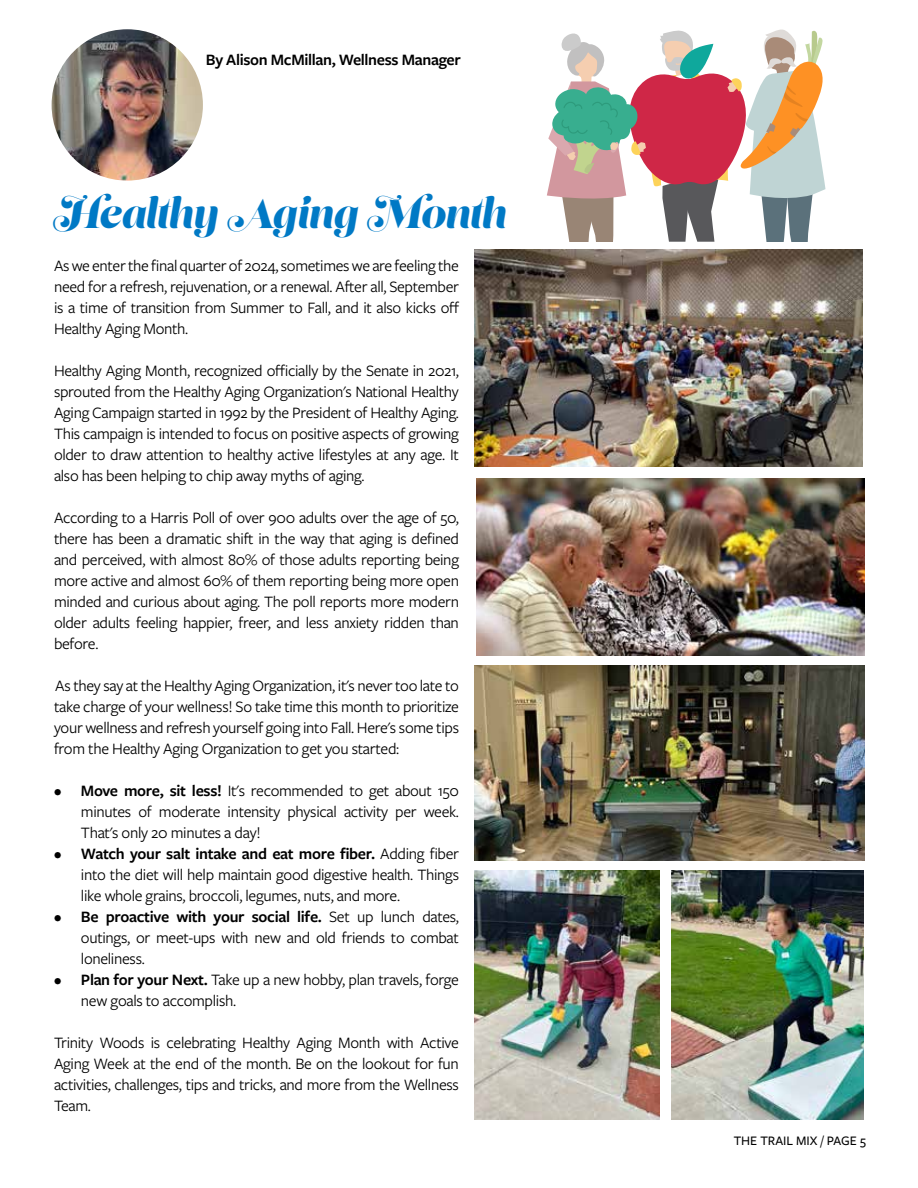
<style>
.page{position:relative;width:918px;height:1188px;background:#fff}
.page>*{position:absolute;margin:0;border:0;box-sizing:border-box;transform-origin:0 0}
.t1{font:40.65px "Lust Script";color:#0079c5}
.t2{font:16.5px/21px "Freight Sans Pro";letter-spacing:-.02em;color:#000;text-align:justify}
.t3{font:600 16.5px "Freight Sans Pro";letter-spacing:-.02em;color:#000}
.t4{font:500 13.5px "Freight Sans Pro";color:#000}
.s1{font-weight:600}
</style>
<div class="page">
<img style="left:672px;top:871px;width:191px;height:249px">
<img style="left:475px;top:871px;width:185px;height:249px">
<svg style="left:547px;top:29px;width:279px;height:213px"></svg>
<img style="left:475px;top:250px;width:387px;height:217px">
<img style="left:475px;top:666px;width:390px;height:194px">
<img style="left:476px;top:479px;width:389px;height:177px">
<img style="left:53px;top:30px;width:149px;height:150px">
<div style="left:49px;top:26px;width:157px;height:158px;border:3px solid #fff;border-radius:50%"></div>
<p class="t3" style="left:206px;top:49px;width:257px">By Alison McMillan, Wellness Manager</p>
<h1 class="t1" style="left:54px;top:188px;width:455px">Healthy Aging Month</h1>
<p class="t2" style="left:54px;top:254px;width:407px">As we enter the final quarter of 2024, sometimes we are feeling the need for a refresh, rejuvenation, or a renewal. After all, September is a time of transition from Summer to Fall, and it also kicks off Healthy Aging Month.</p>
<p class="t2" style="left:54px;top:359px;width:407px">Healthy Aging Month, recognized officially by the Senate in 2021, sprouted from the Healthy Aging Organization's National Healthy Aging Campaign started in 1992 by the President of Healthy Aging.<br>This campaign is intended to focus on positive aspects of growing older to draw attention to healthy active lifestyles at any age. It also has been helping to chip away myths of aging.</p>
<p class="t2" style="left:54px;top:506px;width:407px">According to a Harris Poll of over 900 adults over the age of 50, there has been a dramatic shift in the way that aging is defined and perceived, with almost 80% of those adults reporting being more active and almost 60% of them reporting being more open minded and curious about aging. The poll reports more modern older adults feeling happier, freer, and less anxiety ridden than before.</p>
<p class="t2" style="left:54px;top:674px;width:407px">As they say at the Healthy Aging Organization, it's never too late to take charge of your wellness! So take time this month to prioritize your wellness and refresh yourself going into Fall. Here's some tips from the Healthy Aging Organization to get you started:</p>
<p class="t2" style="left:81px;top:779px;width:380px;text-indent:-27px"><span class="s1">• Move more, sit less!</span> It's recommended to get about 150 minutes of moderate intensity physical activity per week.<br>That's only 20 minutes a day!</p>
<p class="t2" style="left:81px;top:842px;width:380px;text-indent:-27px"><span class="s1">• Watch your salt intake and eat more fiber.</span> Adding fiber into the diet will help maintain good digestive health. Things like whole grains, broccoli, legumes, nuts, and more.</p>
<p class="t2" style="left:81px;top:905px;width:380px;text-indent:-27px"><span class="s1">• Be proactive with your social life.</span> Set up lunch dates, outings, or meet-ups with new and old friends to combat loneliness.</p>
<p class="t2" style="left:81px;top:968px;width:380px;text-indent:-27px"><span class="s1">• Plan for your Next.</span> Take up a new hobby, plan travels, forge new goals to accomplish.</p>
<p class="t2" style="left:54px;top:1031px;width:407px">Trinity Woods is celebrating Healthy Aging Month with Active Aging Week at the end of the month. Be on the lookout for fun activities, challenges, tips and tricks, and more from the Wellness Team.</p>
<p class="t4" style="left:734px;top:1131px;width:134px">THE TRAIL MIX / PAGE 5</p>
</div>
